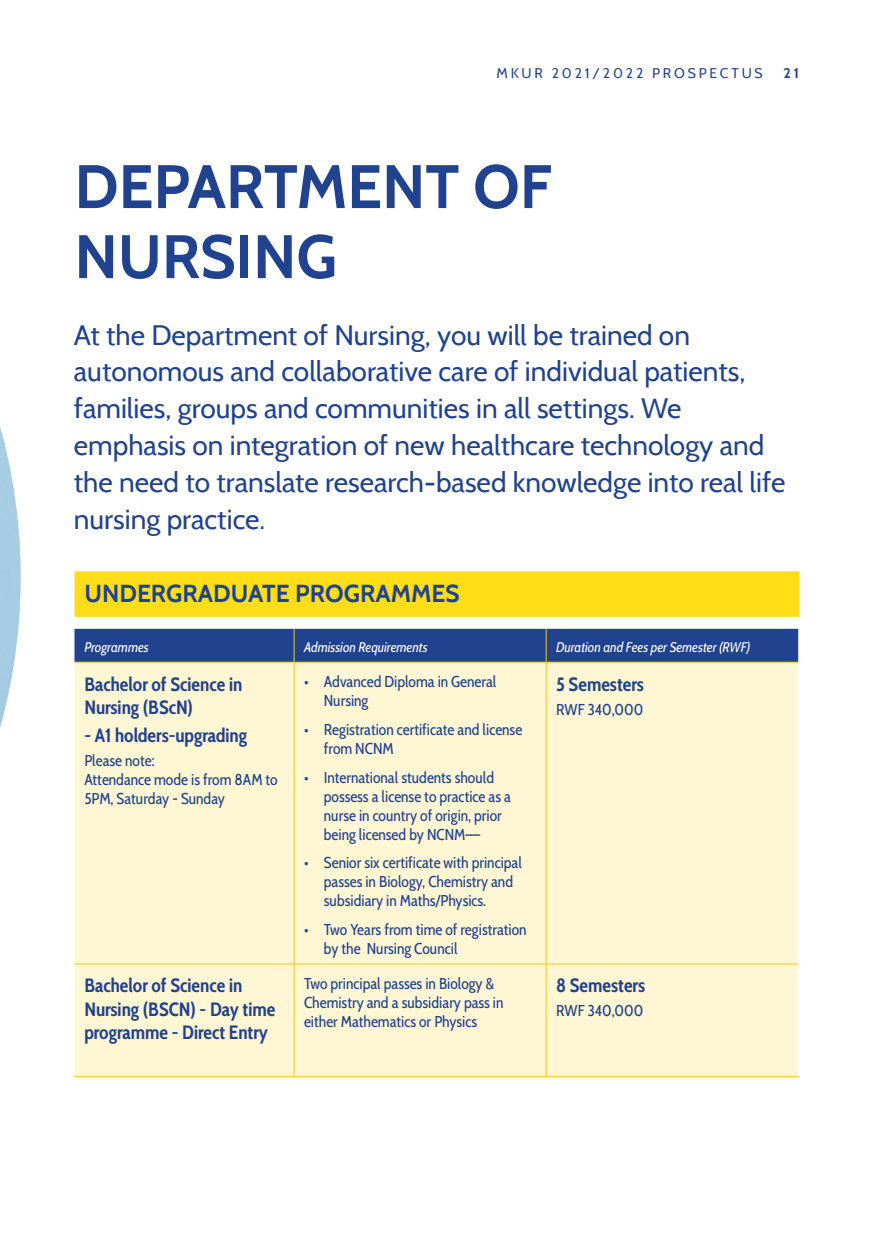
<style>
.page{position:relative;width:874px;height:1241px;background:#fff}
.page>*{position:absolute;margin:0;border:0;box-sizing:border-box;transform-origin:0 0}
.t1{font:700 61.25px/70px "Cabin";color:#21428e}
.t2{font:28px/36.8px "Cabin";color:#21428e}
.t3{font:700 24.5px "Cabin";color:#21428e}
.t4{font:700 19.25px/23.1px "Cabin Condensed";color:#21428e}
.t5{font:15.75px/18.9px "Cabin Condensed";color:#21428e}
.t6{font:italic 14px "Cabin Condensed";color:#fff}
.t7{font:14px "Cabin";letter-spacing:.2em;color:#21428e}
.t8{font:700 14px "Cabin";color:#21428e}
</style>
<div class="page">
<svg style="left:0;top:427px;width:21px;height:300px"></svg>
<div style="left:74px;top:571px;width:725px;height:45px;background:#ffde17"></div>
<div style="left:74px;top:628px;width:723px;height:33px;background:#21428e"></div>
<div style="left:74px;top:662px;width:723px;height:414px;background:#fff6d4"></div>
<hr style="left:74px;top:661px;width:220px;height:1px;background:#ffc60a">
<hr style="left:294px;top:661px;width:252px;height:1px;background:#ffc60a">
<hr style="left:546px;top:661px;width:251px;height:1px;background:#ffc60a">
<hr style="left:293px;top:628px;width:1px;height:33px;background:#ffc60a">
<hr style="left:545px;top:628px;width:1px;height:33px;background:#ffc60a">
<hr style="left:293px;top:662px;width:1px;height:301px;background:#ffc60a">
<hr style="left:545px;top:662px;width:1px;height:301px;background:#ffc60a">
<hr style="left:74px;top:963px;width:220px;height:1px;background:#ffc60a">
<hr style="left:294px;top:963px;width:252px;height:1px;background:#ffc60a">
<hr style="left:293px;top:964px;width:1px;height:112px;background:#ffc60a">
<hr style="left:546px;top:963px;width:251px;height:1px;background:#ffc60a">
<hr style="left:545px;top:964px;width:1px;height:112px;background:#ffc60a">
<hr style="left:74px;top:1076px;width:220px;height:1px;background:#ffc60a">
<hr style="left:294px;top:1076px;width:252px;height:1px;background:#ffc60a">
<hr style="left:546px;top:1076px;width:251px;height:1px;background:#ffc60a">
<p class="t7" style="left:496px;top:64px;width:267px">MKUR 2021/2022 PROSPECTUS</p>
<p class="t8" style="left:783px;top:65px;width:17px">21</p>
<h1 class="t1" style="left:74px;top:151px;width:478px">DEPARTMENT OF<br>NURSING</h1>
<p class="t2" style="left:74px;top:316px;width:712px">At the Department of Nursing, you will be trained on autonomous and collaborative care of individual patients, families, groups and communities in all settings. We emphasis on integration of new healthcare technology and the need to translate research-based knowledge into real life nursing practice.</p>
<h3 class="t3" style="left:84px;top:578px;width:376px">UNDERGRADUATE PROGRAMMES</h3>
<p class="t6" style="left:84px;top:636px;width:66px">Programmes</p>
<p class="t6" style="left:304px;top:636px;width:125px">Admission Requirements</p>
<p class="t6" style="left:555px;top:636px;width:196px">Duration and Fees per Semester (RWF)</p>
<p class="t4" style="left:84px;top:671px;width:159px">Bachelor of Science in<br>Nursing (BScN)</p>
<p class="t4" style="left:84px;top:722px;width:164px">- A1 holders-upgrading</p>
<p class="t5" style="left:84px;top:749px;width:195px">Please note:<br>Attendance mode is from 8AM to<br>5PM, Saturday - Sunday</p>
<p class="t5" style="left:324px;top:671px;width:174px;text-indent:-20px">• Advanced Diploma in General<br>Nursing</p>
<p class="t5" style="left:324px;top:719px;width:200px;text-indent:-20px">• Registration certificate and license from NCNM</p>
<p class="t5" style="left:324px;top:766px;width:188px;text-indent:-20px">• International students should possess a license to practice as a nurse in country of origin, prior being licensed by NCNM––</p>
<p class="t5" style="left:324px;top:852px;width:199px;text-indent:-20px">• Senior six certificate with principal passes in Biology, Chemistry and subsidiary in Maths/Physics.</p>
<p class="t5" style="left:324px;top:918px;width:204px;text-indent:-20px">• Two Years from time of registration by the Nursing Council</p>
<p class="t4" style="left:556px;top:671px;width:89px">5 Semesters</p>
<p class="t5" style="left:556px;top:698px;width:89px">RWF 340,000</p>
<p class="t4" style="left:84px;top:972px;width:192px">Bachelor of Science in<br>Nursing (BSCN) - Day time programme - Direct Entry</p>
<p class="t5" style="left:304px;top:972px;width:201px">Two principal passes in Biology &amp;<br>Chemistry and a subsidiary pass in either Mathematics or Physics</p>
<p class="t4" style="left:556px;top:972px;width:91px">8 Semesters</p>
<p class="t5" style="left:556px;top:1000px;width:89px">RWF 340,000</p>
</div>
